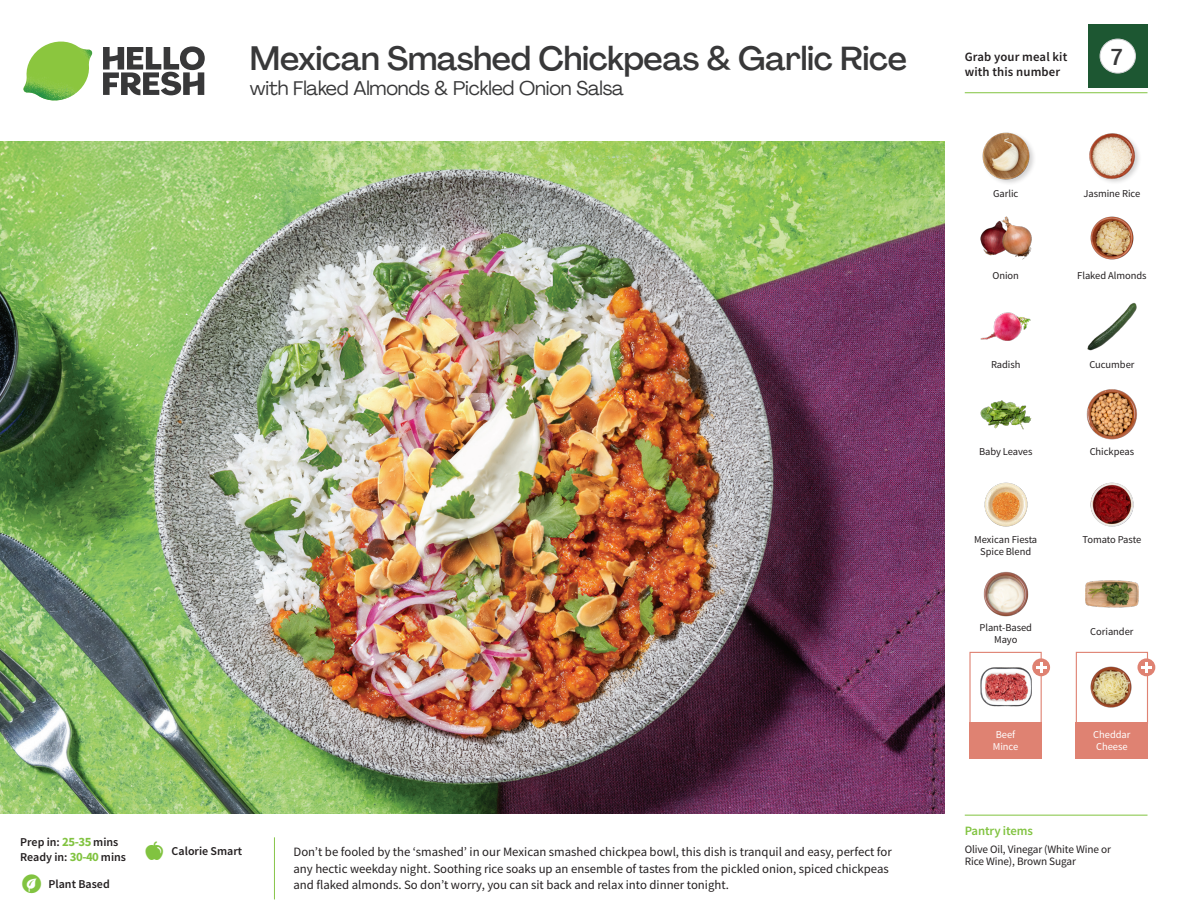
<style>
.page{position:relative;width:1188px;height:918px;background:#fff}
.page>*{position:absolute;margin:0;border:0;box-sizing:border-box;transform-origin:0 0}
._15_Titel_UK{font:500 33px "Agrandir";letter-spacing:-.01em;color:#383839}
._002_Label_Nr{font:500 22.8px "Agrandir";color:#383839;scale:.94 1}
._15_Titel_UK-2{font:19.5px "Agrandir";letter-spacing:-.01em;color:#383839}
.Step_6_Text_AU{font:12.75px/16.5px "Source Sans Pro";color:#231f20}
.t1{font:600 12.75px/15px "Source Sans Pro";letter-spacing:.01em;color:#231f20}
._04_Headers_Front{font:600 12.75px "Source Sans Pro";letter-spacing:-.01em;color:#81c340}
._04_Intro{font:600 12px "Source Sans Pro";color:#231f20}
._05_Pantry{font:11.25px/12px "Source Sans Pro";letter-spacing:-.01em;color:#231f20}
._18_FRONT_ingredients{font:10.5px/12px "Source Sans Pro";letter-spacing:-.005em;color:#231f20;text-align:center}
._18_FRONT_ingredients-2{font:10.5px/12px "Source Sans Pro";letter-spacing:-.005em;color:#fff}
.s1{font-weight:700;font-size:12.75px;color:#81c340}
</style>
<div class="page">
<svg style="left:103px;top:46px;width:102px;height:49px"></svg>
<img style="left:23px;top:42px;width:69px;height:59px">
<img style="left:0;top:142px;width:945px;height:672px">
<div style="left:1076px;top:652px;width:72px;height:72px;border:1px solid #df8272"></div>
<div style="left:1076px;top:722px;width:72px;height:37px;background:#df8272"></div>
<div style="left:969px;top:722px;width:73px;height:37px;background:#df8272"></div>
<img style="left:1090px;top:666px;width:42px;height:42px">
<div style="left:969px;top:652px;width:73px;height:72px;border:1px solid #df8272"></div>
<img style="left:980px;top:667px;width:51px;height:40px">
<div style="left:1032px;top:658px;width:18px;height:18px;background:#df8272;border-radius:50%"></div>
<svg style="left:1036px;top:662px;width:10px;height:11px"></svg>
<img style="left:1087px;top:303px;width:50px;height:48px">
<img style="left:1086px;top:389px;width:51px;height:51px">
<img style="left:980px;top:400px;width:51px;height:30px">
<img style="left:984px;top:482px;width:44px;height:45px">
<img style="left:1085px;top:580px;width:54px;height:28px">
<img style="left:983px;top:571px;width:46px;height:46px">
<img style="left:980px;top:312px;width:51px;height:29px">
<img style="left:980px;top:216px;width:52px;height:44px">
<img style="left:1090px;top:216px;width:44px;height:44px">
<img style="left:982px;top:132px;width:52px;height:51px">
<div style="left:1088px;top:132px;width:54px;height:54px;background:#231f20;opacity:.2"></div>
<img style="left:1088px;top:132px;width:49px;height:49px">
<img style="left:1090px;top:482px;width:44px;height:45px">
<div style="left:1137px;top:658px;width:18px;height:18px;background:#df8272;border-radius:50%"></div>
<svg style="left:1141px;top:662px;width:11px;height:11px"></svg>
<hr style="left:965px;top:815px;width:183px;height:1px;background:#81c340">
<hr style="left:965px;top:92px;width:183px;height:1px;background:#81c340">
<div style="left:1088px;top:24px;width:60px;height:64px;background:#1d5732"></div>
<div style="left:1100px;top:39px;width:35px;height:34px;background:#fff;border-radius:50%"></div>
<div style="left:1100px;top:39px;width:36px;height:34px;border:1px solid #d1d2d4;border-radius:50%"></div>
<p class="_15_Titel_UK" style="left:250px;top:38px;width:659px">Mexican Smashed Chickpeas &amp; Garlic Rice</p>
<p class="_15_Titel_UK-2" style="left:250px;top:76px;width:376px">with Flaked Almonds &amp; Pickled Onion Salsa</p>
<p class="_04_Intro" style="left:20px;top:834px;width:100px">Prep in: <span class="s1">25-35</span> mins</p>
<p class="_04_Intro" style="left:20px;top:849px;width:107px">Ready in: <span class="s1">30-40</span> mins</p>
<p class="_04_Intro" style="left:49px;top:876px;width:63px">Plant Based</p>
<p class="_04_Intro" style="left:172px;top:843px;width:72px">Calorie Smart</p>
<p class="Step_6_Text_AU" style="left:293px;top:844px;width:600px">Don’t be fooled by the ‘smashed’ in our Mexican smashed chickpea bowl, this dish is tranquil and easy, perfect for any hectic weekday night. Soothing rice soaks up an ensemble of tastes from the pickled onion, spiced chickpeas and flaked almonds. So don’t worry, you can sit back and relax into dinner tonight.</p>
<p class="t1" style="left:965px;top:49px;width:104px">Grab your meal kit with this number</p>
<p class="_002_Label_Nr" style="left:1111px;top:43px;width:13px">7</p>
<p class="_18_FRONT_ingredients" style="left:993px;top:188px;width:27px">Garlic</p>
<p class="_18_FRONT_ingredients" style="left:1084px;top:188px;width:58px">Jasmine Rice</p>
<p class="_18_FRONT_ingredients" style="left:993px;top:270px;width:28px">Onion</p>
<p class="_18_FRONT_ingredients" style="left:1077px;top:270px;width:71px">Flaked Almonds</p>
<p class="_18_FRONT_ingredients" style="left:991px;top:358px;width:31px">Radish</p>
<p class="_18_FRONT_ingredients" style="left:1089px;top:358px;width:47px">Cucumber</p>
<p class="_18_FRONT_ingredients" style="left:979px;top:446px;width:55px">Baby Leaves</p>
<p class="_18_FRONT_ingredients" style="left:1090px;top:446px;width:46px">Chickpeas</p>
<p class="_18_FRONT_ingredients" style="left:974px;top:534px;width:64px">Mexican Fiesta</p>
<p class="_18_FRONT_ingredients" style="left:1083px;top:534px;width:60px">Tomato Paste</p>
<p class="_18_FRONT_ingredients" style="left:980px;top:546px;width:52px">Spice Blend</p>
<p class="_18_FRONT_ingredients" style="left:979px;top:621px;width:54px">Plant-Based<br>Mayo</p>
<p class="_18_FRONT_ingredients-2" style="left:993px;top:728px;width:27px">Beef<br>Mince</p>
<p class="_18_FRONT_ingredients" style="left:1090px;top:626px;width:45px">Coriander</p>
<p class="_18_FRONT_ingredients-2" style="left:1093px;top:728px;width:39px">Cheddar<br>Cheese</p>
<p class="_04_Headers_Front" style="left:965px;top:822px;width:70px">Pantry items</p>
<p class="_05_Pantry" style="left:965px;top:843px;width:148px">Olive Oil, Vinegar (White Wine or<br>Rice Wine), Brown Sugar</p>
</div>
